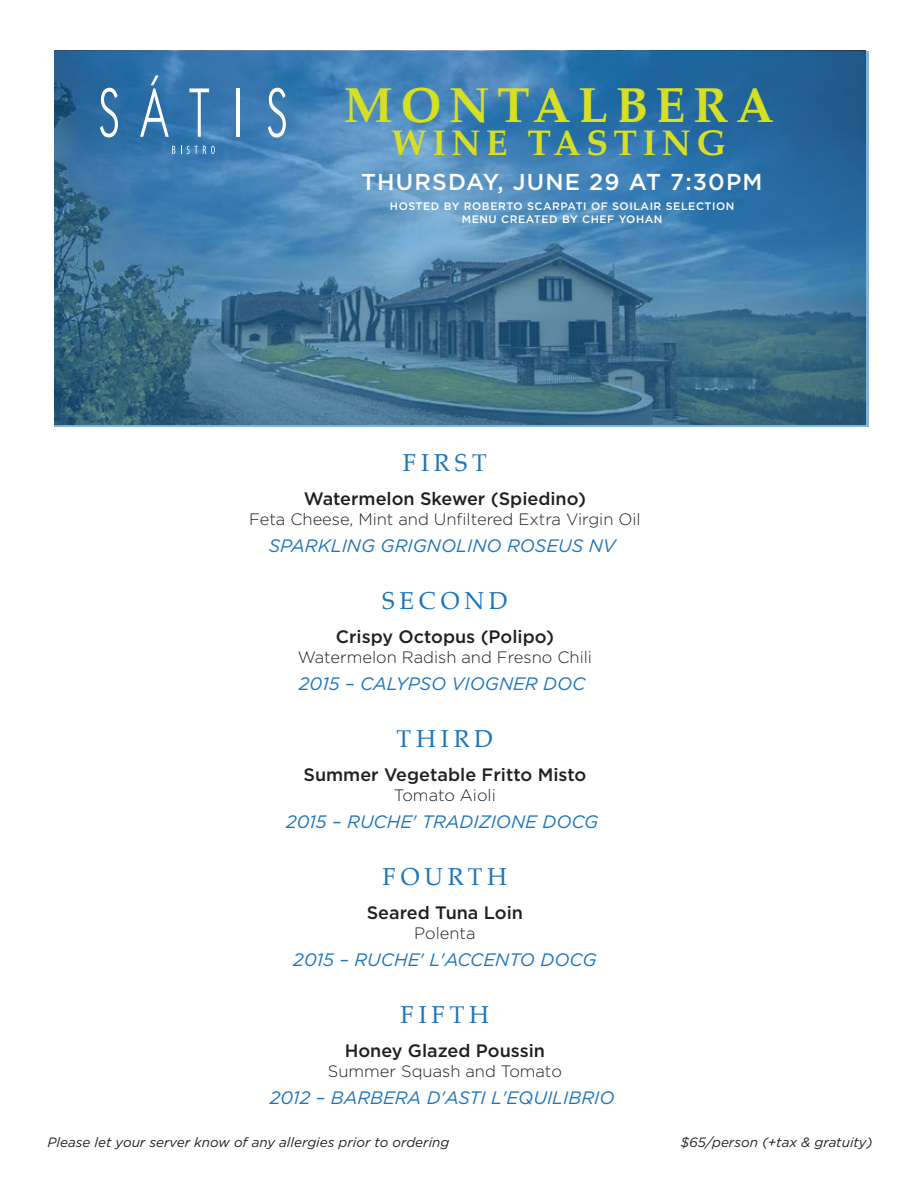
<style>
.page{position:relative;width:918px;height:1188px;background:#fff}
.page>*{position:absolute;margin:0;border:0;box-sizing:border-box;transform-origin:0 0}
.t1{font:700 49.05px "Palatino";letter-spacing:.15em;color:#d7df23}
.t2{font:700 35.4px "Palatino";letter-spacing:.15em;color:#d7df23}
.t3{font:24px "Palatino";letter-spacing:.2em;color:#1c75bc}
.t4{font:500 22.95px "Gotham";letter-spacing:.05em;color:#fff}
.t5{font:italic 18px "Gotham";color:#1c75bc}
.t6{font:500 18px "Gotham";color:#231f20}
.t7{font:300 16.5px "Gotham";color:#231f20}
.t8{font:italic 13.5px "Gotham";color:#231f20}
.t9{font:500 10.8px/13px "Gotham";letter-spacing:.05em;color:#fff;text-align:center}
</style>
<div class="page">
<svg style="left:54px;top:52px;width:815px;height:375px;background:#3f77a0"></svg>
<svg style="left:100px;top:88px;width:18px;height:50px"></svg>
<svg style="left:189px;top:88px;width:20px;height:49px"></svg>
<hr style="left:237px;top:88px;width:3px;height:49px;background:#fff">
<svg style="left:268px;top:88px;width:18px;height:50px"></svg>
<svg style="left:140px;top:75px;width:29px;height:62px;background:#578dba"></svg>
<svg style="left:172px;top:146px;width:3px;height:8px"></svg>
<svg style="left:181px;top:146px;width:34px;height:8px"></svg>
<h1 class="t1" style="left:344px;top:63px;width:432px">MONTALBERA</h1>
<h2 class="t2" style="left:391px;top:113px;width:336px">WINE TASTING</h2>
<p class="t4" style="left:361px;top:167px;width:403px">THURSDAY, JUNE 29 AT 7:30PM</p>
<p class="t9" style="left:390px;top:199px;width:346px">HOSTED BY ROBERTO SCARPATI OF SOILAIR SELECTION<br>MENU CREATED BY CHEF YOHAN</p>
<h3 class="t3" style="left:403px;top:443px;width:85px">FIRST</h3>
<p class="t6" style="left:304px;top:487px;width:284px">Watermelon Skewer (Spiedino)</p>
<p class="t7" style="left:249px;top:509px;width:393px">Feta Cheese, Mint and Unfiltered Extra Virgin Oil</p>
<p class="t5" style="left:269px;top:534px;width:349px">SPARKLING GRIGNOLINO ROSEUS NV</p>
<h3 class="t3" style="left:382px;top:581px;width:127px">SECOND</h3>
<p class="t6" style="left:336px;top:625px;width:220px">Crispy Octopus (Polipo)</p>
<p class="t7" style="left:298px;top:647px;width:296px">Watermelon Radish and Fresno Chili</p>
<p class="t5" style="left:299px;top:672px;width:288px">2015 – CALYPSO VIOGNER DOC</p>
<h3 class="t3" style="left:397px;top:719px;width:98px">THIRD</h3>
<p class="t6" style="left:304px;top:763px;width:284px">Summer Vegetable Fritto Misto</p>
<p class="t7" style="left:394px;top:785px;width:103px">Tomato Aioli</p>
<p class="t5" style="left:286px;top:810px;width:314px">2015 – RUCHE' TRADIZIONE DOCG</p>
<h3 class="t3" style="left:383px;top:857px;width:126px">FOURTH</h3>
<p class="t6" style="left:367px;top:901px;width:158px">Seared Tuna Loin</p>
<p class="t7" style="left:414px;top:923px;width:63px">Polenta</p>
<p class="t5" style="left:293px;top:948px;width:305px">2015 – RUCHE' L'ACCENTO DOCG</p>
<h3 class="t3" style="left:401px;top:995px;width:90px">FIFTH</h3>
<p class="t6" style="left:345px;top:1039px;width:202px">Honey Glazed Poussin</p>
<p class="t7" style="left:328px;top:1061px;width:235px">Summer Squash and Tomato</p>
<p class="t5" style="left:270px;top:1086px;width:346px">2012 – BARBERA D'ASTI L'EQUILIBRIO</p>
<p class="t8" style="left:48px;top:1134px;width:403px">Please let your server know of any allergies prior to ordering</p>
<p class="t8" style="left:681px;top:1133px;width:193px">$65/person (+tax &amp; gratuity)</p>
</div>
